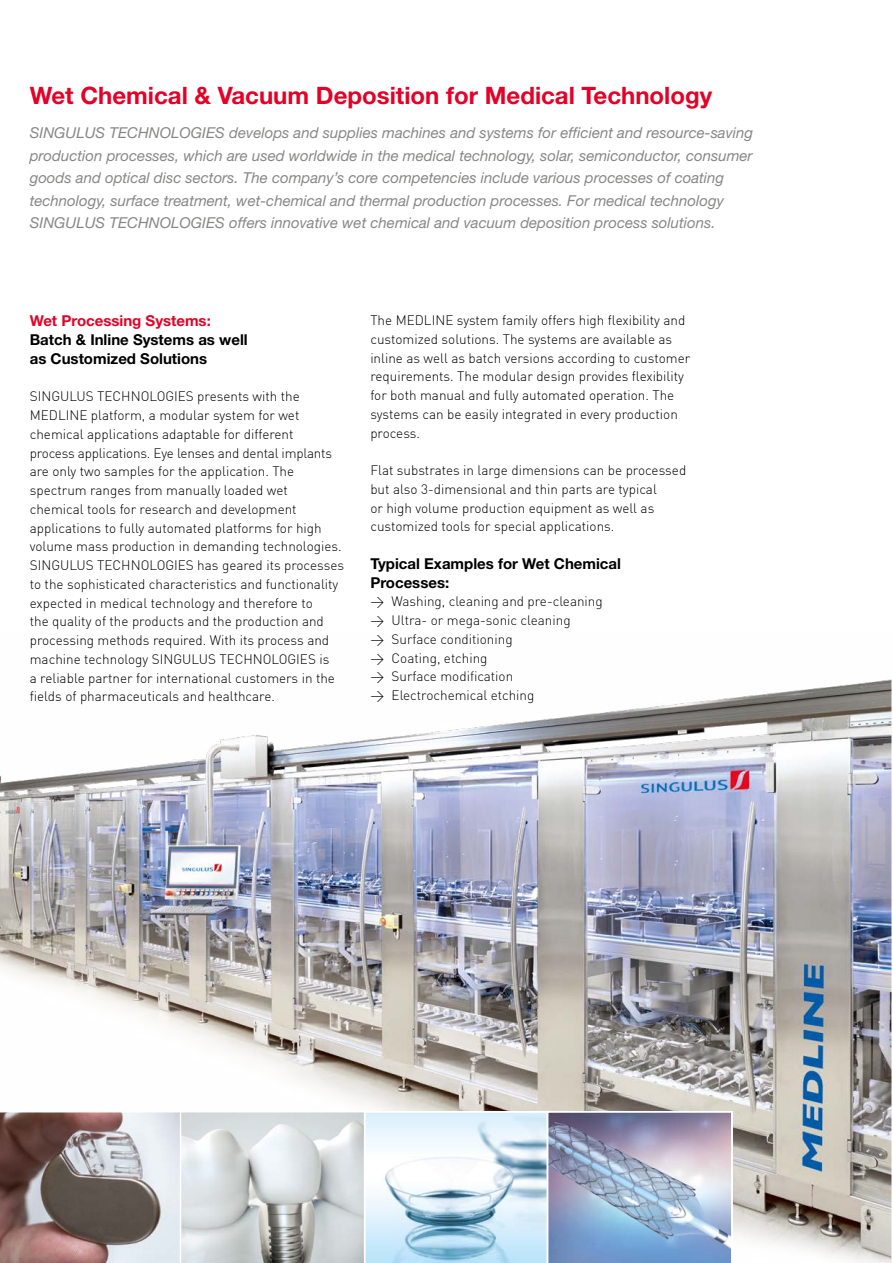
<style>
.page{position:relative;width:893px;height:1263px;background:#fff}
.page>*{position:absolute;margin:0;border:0;box-sizing:border-box;transform-origin:0 0}
.t1{font:700 24px "Helvetica Neue LT";color:#e40026}
.t2{font:italic 15px/22.5px "Helvetica Neue LT";color:#878786}
.t3{font:700 15px/18.8px "Helvetica Neue LT";color:#000}
.t4{font:700 15px "Helvetica Neue LT";color:#e40026}
.t5{font:300 13.5px/18.8px "DIN Offc";color:#000}
.t6{font:300 13.5px/18.8px "DIN";color:#000}
</style>
<div class="page">
<img style="left:0;top:679px;width:892px;height:584px">
<img style="left:0;top:1111px;width:733px;height:152px">
<h1 class="t1" style="left:30px;top:80px;width:684px">Wet Chemical &amp; Vacuum Deposition for Medical Technology</h1>
<p class="t2" style="left:30px;top:121px;width:725px">SINGULUS TECHNOLOGIES develops and supplies machines and systems for efficient and resource-saving production processes, which are used worldwide in the medical technology, solar, semiconductor, consumer goods and optical disc sectors. The company’s core competencies include various processes of coating technology, surface treatment, wet-chemical and thermal production processes. For medical technology SINGULUS TECHNOLOGIES offers innovative wet chemical and vacuum deposition process solutions.</p>
<p class="t4" style="left:30px;top:312px;width:183px">Wet Processing Systems:</p>
<p class="t3" style="left:30px;top:330px;width:219px">Batch &amp; Inline Systems as well as Customized Solutions</p>
<p class="t5" style="left:30px;top:387px;width:316px">SINGULUS TECHNOLOGIES presents with the MEDLINE platform, a modular system for wet chemical applications adaptable for different<br>process applications. Eye lenses and dental implants are only two samples for the application. The spectrum ranges from manually loaded wet chemical tools for research and development applications to fully automated platforms for high volume mass production in demanding technologies.<br>SINGULUS TECHNOLOGIES has geared its processes to the sophisticated characteristics and functionality expected in medical technology and therefore to<br>the quality of the products and the production and processing methods required. With its process and machine technology SINGULUS TECHNOLOGIES is<br>a reliable partner for international customers in the fields of pharmaceuticals and healthcare.</p>
<p class="t5" style="left:370px;top:311px;width:321px">The MEDLINE system family offers high flexibility and customized solutions. The systems are available as inline as well as batch versions according to customer requirements. The modular design provides flexibility for both manual and fully automated operation. The systems can be easily integrated in every production process.</p>
<p class="t5" style="left:370px;top:461px;width:317px">Flat substrates in large dimensions can be processed but also 3-dimensional and thin parts are typical<br>or high volume production equipment as well as customized tools for special applications.</p>
<p class="t3" style="left:370px;top:554px;width:252px">Typical Examples for Wet Chemical<br>Processes:</p>
<p class="t6" style="left:370px;top:592px;width:234px">&gt; Washing, cleaning and pre-cleaning &gt; Ultra- or mega-sonic cleaning<br>&gt; Surface conditioning<br>&gt; Coating, etching<br>&gt; Surface modification<br>&gt; Electrochemical etching</p>
</div>
